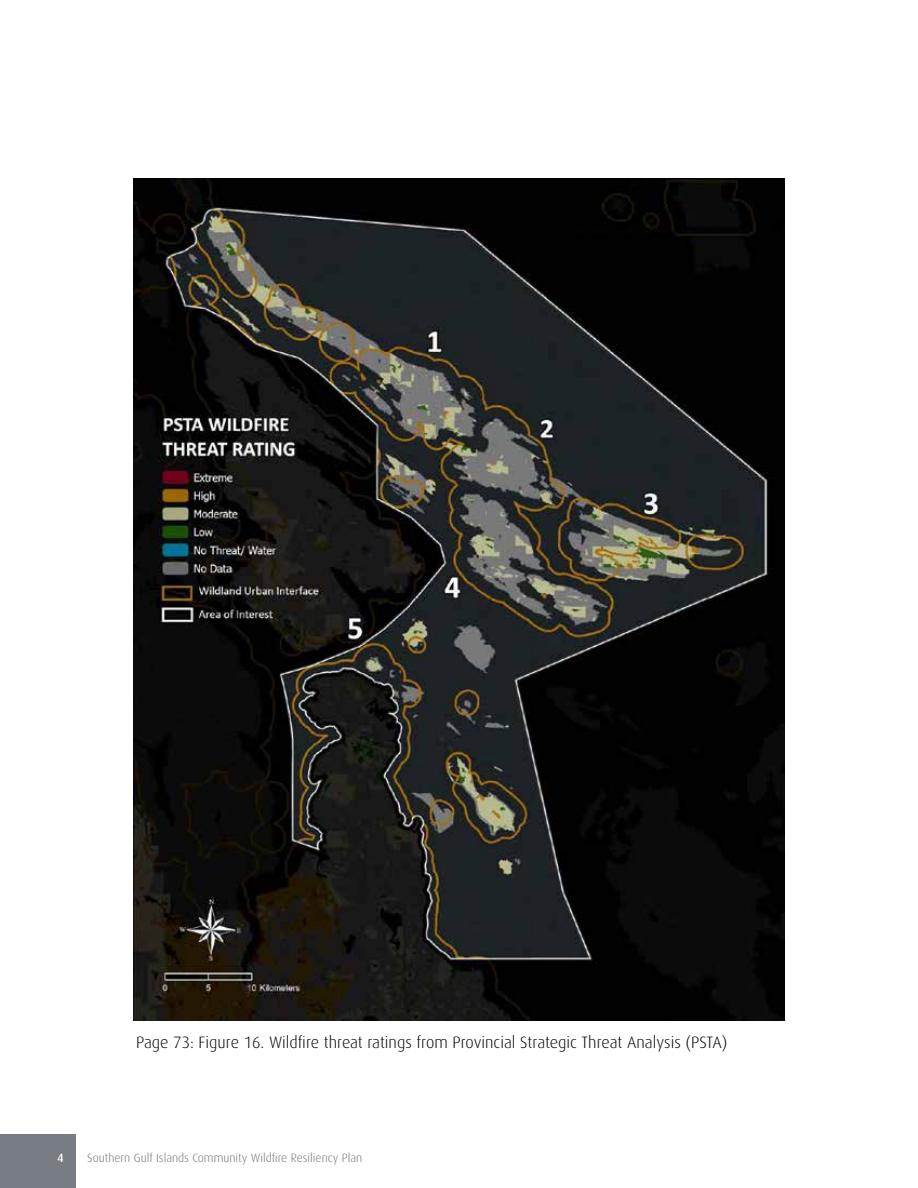
<style>
.page{position:relative;width:918px;height:1188px;background:#fff}
.page>*{position:absolute;margin:0;border:0;box-sizing:border-box;transform-origin:0 0}
.t1{font:300 16.5px "Dax OT";color:#000}
.t2{font:300 12px "Dax OT";color:#717073}
.t3{font:500 12px "Dax OT";color:#fff}
</style>
<div class="page">
<div style="left:0;top:1134px;width:76px;height:54px;background:#787d84"></div>
<img style="left:134px;top:178px;width:650px;height:842px">
<p class="t1" style="left:136px;top:1027px;width:593px">Page 73: Figure 16. Wildfire threat ratings from Provincial Strategic Threat Analysis (PSTA)</p>
<p class="t3" style="left:57px;top:1146px;width:8px">4</p>
<p class="t2" style="left:87px;top:1146px;width:277px">Southern Gulf Islands Community Wildfire Resiliency Plan</p>
</div>
